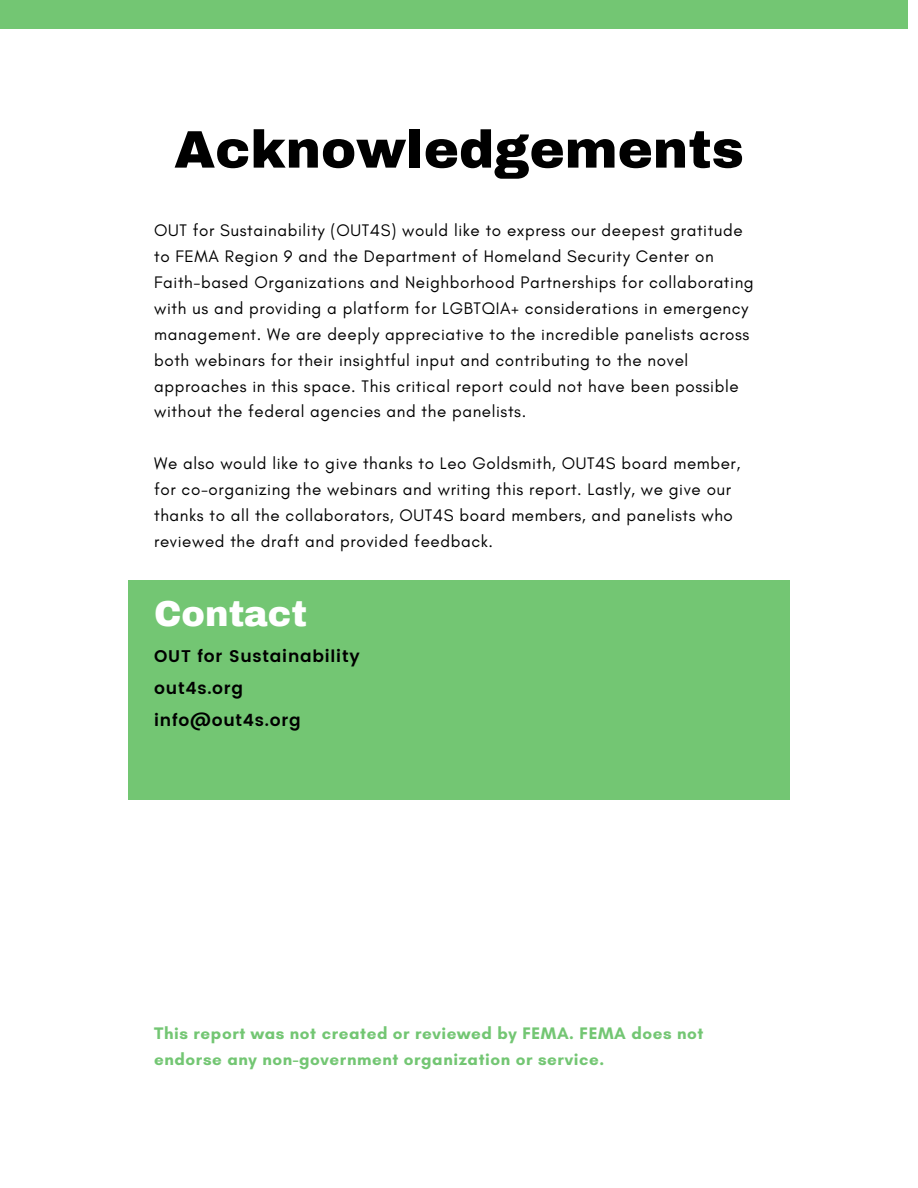
<style>
.page{position:relative;width:918px;height:1188px;background:#fff}
.page>*{position:absolute;margin:0;border:0;box-sizing:border-box;transform-origin:0 0}
.t1{font:900 52.8px "Archivo";color:#000}
.t2{font:900 35.25px "Archivo";color:#fff}
.t3{font:16.95px/25.8px "Glacial Indifference";letter-spacing:.035em;color:#000}
.t4{font:700 16.95px/25.8px "Glacial Indifference";letter-spacing:.035em;color:#73c673}
.t5{font:600 16.95px "Poppins";letter-spacing:.045em;color:#000}
</style>
<div class="page">
<div style="left:0;top:0;width:907px;height:29px;background:#73c673"></div>
<div style="left:128px;top:580px;width:662px;height:219px;background:#73c673"></div>
<p class="t1" style="left:174px;top:121px;width:571px">Acknowledgements</p>
<p class="t3" style="left:154px;top:218px;width:601px">OUT for Sustainability (OUT4S) would like to express our deepest gratitude to FEMA Region 9 and the Department of Homeland Security Center on Faith-based Organizations and Neighborhood Partnerships for collaborating with us and providing a platform for LGBTQIA+ considerations in emergency management. We are deeply appreciative to the incredible panelists across both webinars for their insightful input and contributing to the novel approaches in this space. This critical report could not have been possible without the federal agencies and the panelists.</p>
<p class="t3" style="left:154px;top:450px;width:588px">We also would like to give thanks to Leo Goldsmith, OUT4S board member, for co-organizing the webinars and writing this report. Lastly, we give our thanks to all the collaborators, OUT4S board members, and panelists who reviewed the draft and provided feedback.</p>
<p class="t2" style="left:154px;top:596px;width:154px">Contact</p>
<p class="t5" style="left:154px;top:646px;width:207px">OUT for Sustainability</p>
<p class="t5" style="left:154px;top:678px;width:90px">out4s.org</p>
<p class="t5" style="left:154px;top:710px;width:148px">info@out4s.org</p>
<p class="t4" style="left:154px;top:1021px;width:551px">This report was not created or reviewed by FEMA. FEMA does not endorse any non-government organization or service.</p>
</div>
